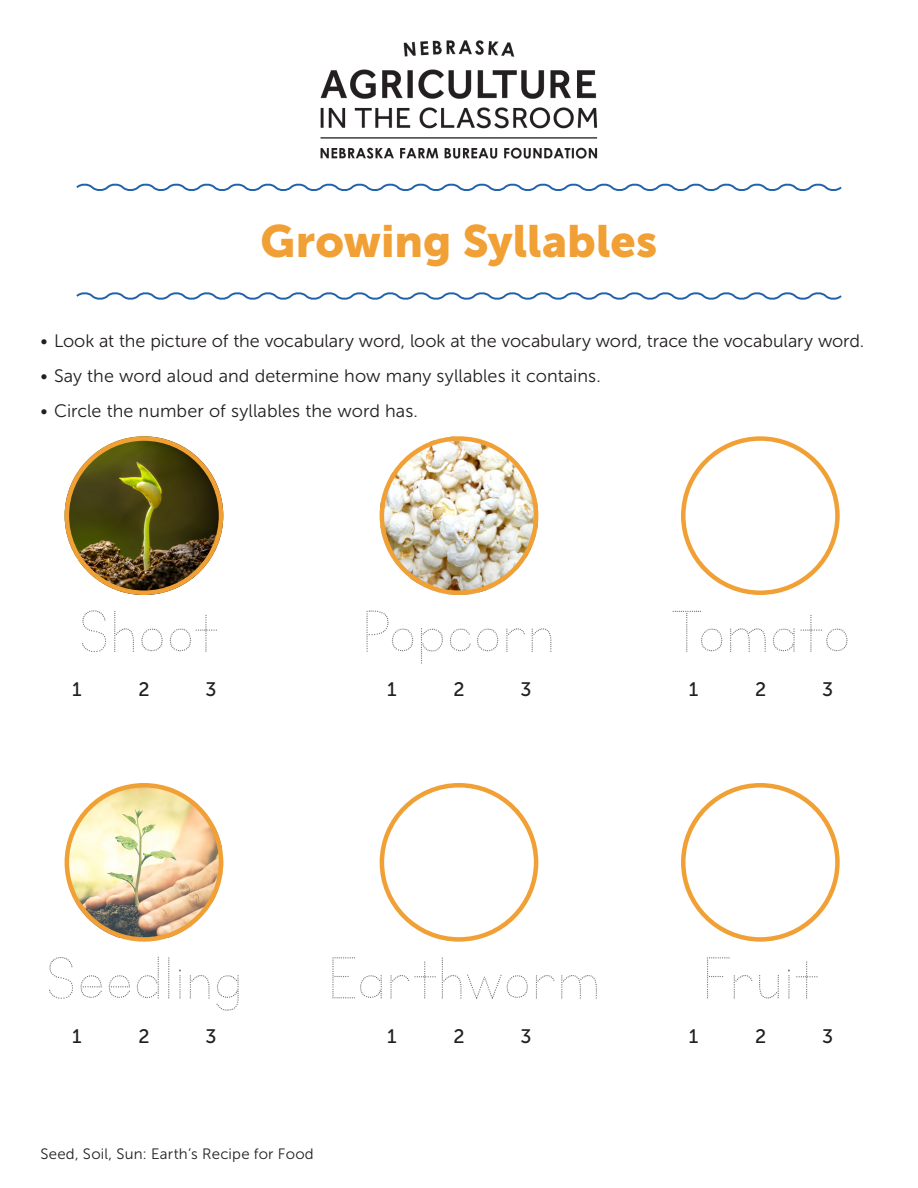
<style>
.page{position:relative;width:918px;height:1188px;background:#fff}
.page>*{position:absolute;margin:0;border:0;box-sizing:border-box;transform-origin:0 0}
.t1{font:69px "KG Primary Dots";letter-spacing:-.02em;color:#76787b}
.t2{font:45px "Museo Sans 900";color:#f1a035}
.t3{font:19.5px "Museo Sans 500";color:#231f20}
.t4{font:18px "Museo Sans 300";color:#231f20}
.t5{font:15px "Museo Sans 300";letter-spacing:.015em;color:#231f20}
</style>
<div class="page">
<svg style="left:76px;top:183px;width:766px;height:8px"></svg>
<svg style="left:76px;top:292px;width:766px;height:8px"></svg>
<img style="left:65px;top:436px;width:158px;height:159px;border-radius:79px">
<div style="left:65px;top:436px;width:158px;height:159px;border:4px solid #f1a035;border-radius:50%"></div>
<img style="left:65px;top:787px;width:158px;height:151px">
<div style="left:65px;top:783px;width:158px;height:159px;border:4px solid #f1a035;border-radius:50%"></div>
<img style="left:380px;top:436px;width:158px;height:159px;border-radius:79px">
<div style="left:380px;top:436px;width:158px;height:159px;border:4px solid #f1a035;border-radius:50%"></div>
<div style="left:380px;top:783px;width:158px;height:159px;border:4px solid #f1a035;border-radius:50%"></div>
<div style="left:681px;top:436px;width:159px;height:159px;border:4px solid #f1a035;border-radius:50%"></div>
<div style="left:681px;top:783px;width:159px;height:159px;border:4px solid #f1a035;border-radius:50%"></div>
<img style="left:320px;top:40px;width:278px;height:119px">
<h2 class="t2" style="left:261px;top:216px;width:398px">Growing Syllables</h2>
<p class="t4" style="left:40px;top:331px;width:825px">• Look at the picture of the vocabulary word, look at the vocabulary word, trace the vocabulary word.</p>
<p class="t4" style="left:40px;top:366px;width:562px">• Say the word aloud and determine how many syllables it contains.</p>
<p class="t4" style="left:40px;top:401px;width:379px">• Circle the number of syllables the word has.</p>
<h1 class="t1" style="left:79px;top:599px;width:142px">Shoot</h1>
<h1 class="t1" style="left:362px;top:599px;width:195px">Popcorn</h1>
<h1 class="t1" style="left:669px;top:599px;width:185px">Tomato</h1>
<p class="t3" style="left:72px;top:679px;width:11px">1</p>
<p class="t3" style="left:138px;top:679px;width:13px">2</p>
<p class="t3" style="left:206px;top:679px;width:13px">3</p>
<p class="t3" style="left:387px;top:679px;width:11px">1</p>
<p class="t3" style="left:453px;top:679px;width:13px">2</p>
<p class="t3" style="left:521px;top:679px;width:13px">3</p>
<p class="t3" style="left:689px;top:679px;width:11px">1</p>
<p class="t3" style="left:755px;top:679px;width:13px">2</p>
<p class="t3" style="left:822px;top:679px;width:13px">3</p>
<h1 class="t1" style="left:46px;top:946px;width:198px">Seedling</h1>
<h1 class="t1" style="left:327px;top:946px;width:275px">Earthworm</h1>
<h1 class="t1" style="left:701px;top:946px;width:120px">Fruit</h1>
<p class="t3" style="left:72px;top:1026px;width:11px">1</p>
<p class="t3" style="left:138px;top:1026px;width:13px">2</p>
<p class="t3" style="left:206px;top:1026px;width:13px">3</p>
<p class="t3" style="left:387px;top:1026px;width:11px">1</p>
<p class="t3" style="left:453px;top:1026px;width:13px">2</p>
<p class="t3" style="left:521px;top:1026px;width:13px">3</p>
<p class="t3" style="left:689px;top:1026px;width:11px">1</p>
<p class="t3" style="left:755px;top:1026px;width:13px">2</p>
<p class="t3" style="left:822px;top:1026px;width:13px">3</p>
<p class="t5" style="left:40px;top:1146px;width:275px">Seed, Soil, Sun: Earth’s Recipe for Food</p>
</div>
